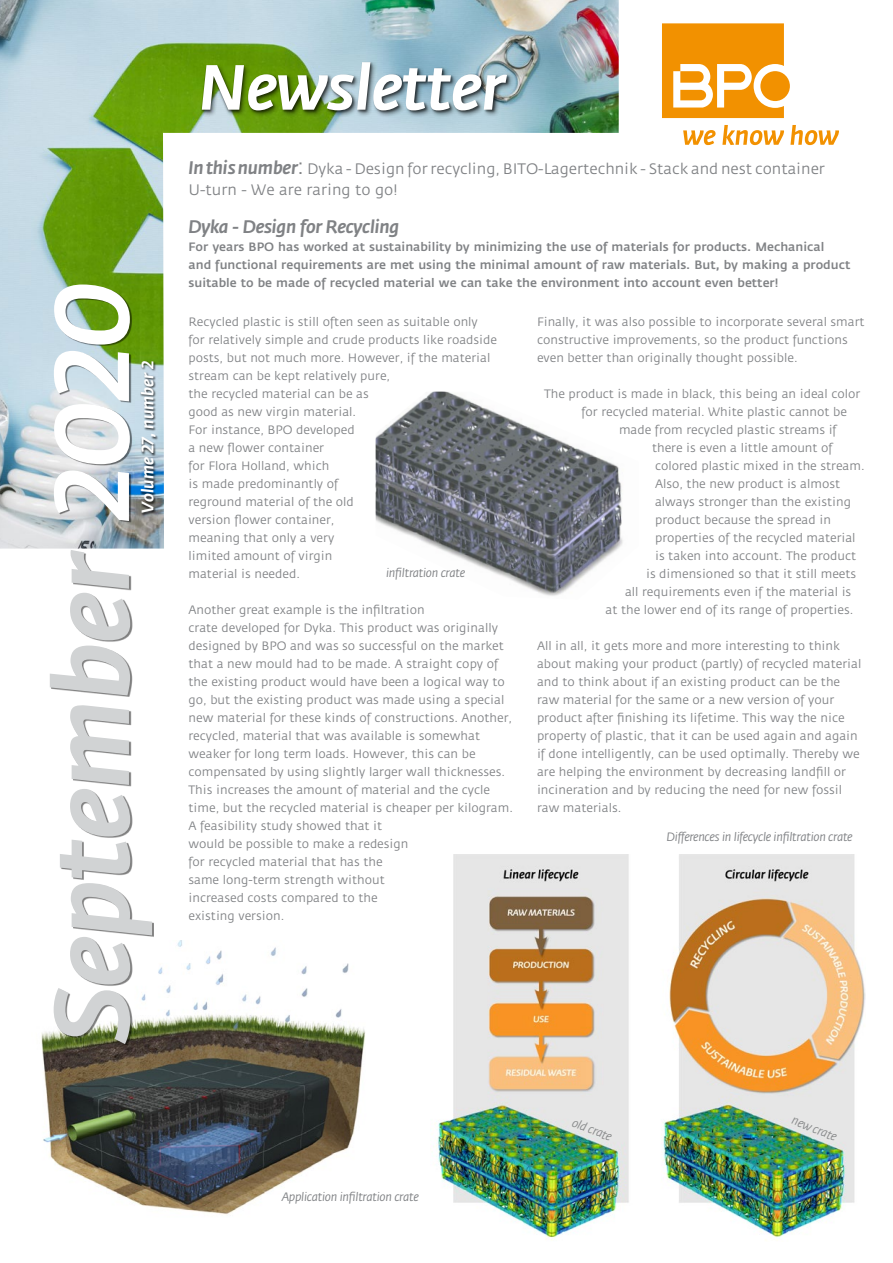
<style>
.page{position:relative;width:893px;height:1263px;background:#fff}
.page>*{position:absolute;margin:0;border:0;box-sizing:border-box;transform-origin:0 0}
.t1{font:italic 500 105px "Fedra Sans";color:#d1d3d4}
.t2{font:italic 500 63px "Fedra Sans";color:#fff}
.t3{font:italic 500 18px "Fedra Sans";letter-spacing:-.01em;color:#808285}
.t4{font:italic 500 16.5px "Fedra Sans";letter-spacing:.005em;color:#fff}
.t5{font:15px/21px "Fedra Sans";color:#808285}
.t6{font:12px/18px "Fedra Sans";color:#808285}
.t7{font:500 12px/18px "Fedra Sans";color:#808285}
.t8{font:italic 12px "Fedra Sans";letter-spacing:-.025em;color:#808285}
.t9{font:italic 12px "Fedra Sans";color:#888a8b}
.s1{color:#fff}
.s2{font-weight:500;font-style:italic;font-size:18px}
.s3{font-size:21px}
</style>
<div class="page">
<div style="left:760px;top:71px;width:30px;height:30px;background:#f29100;border-radius:50%"></div>
<svg style="left:662px;top:23px;width:122px;height:95px"></svg>
<svg style="left:683px;top:130px;width:33px;height:15px"></svg>
<svg style="left:722px;top:125px;width:62px;height:20px"></svg>
<svg style="left:790px;top:125px;width:49px;height:20px"></svg>
<img style="left:0;top:0;width:619px;height:549px">
<div style="left:140px;top:360px;width:19px;height:156px;background:#000;opacity:.75"></div>
<div style="left:200px;top:61px;width:315px;height:57px;background:#000;opacity:.49"></div>
<img style="left:376px;top:392px;width:247px;height:204px">
<img style="left:41px;top:940px;width:324px;height:275px">
<img style="left:433px;top:854px;width:432px;height:386px">
<div style="left:51px;top:285px;width:103px;height:760px;background:#000;opacity:.5"></div>
<p class="t1" style="left:33px;top:1042px;width:762px;rotate:-90deg">September <span class="s1">2020</span></p>
<p class="t4" style="left:139px;top:513px;width:154px;rotate:-90deg">Volume 27, number 2</p>
<p class="t2" style="left:199px;top:52px;width:307px">Newsletter</p>
<p class="t5" style="left:189px;top:159px;width:638px"><span class="s2">In this number</span><span class="s3">:</span> Dyka - Design for recycling, BITO-Lagertechnik - Stack and nest container<br>U-turn - We are raring to go!</p>
<p class="t3" style="left:189px;top:217px;width:212px">Dyka - Design for Recycling</p>
<p class="t7" style="left:189px;top:239px;width:663px">For years BPO has worked at sustainability by minimizing the use of materials for products. Mechanical<br>and functional requirements are met using the minimal amount of raw materials. But, by making a product suitable to be made of recycled material we can take the environment into account even better!</p>
<p class="t6" style="left:189px;top:313px;width:310px">Recycled plastic is still often seen as suitable only<br>for relatively simple and crude products like roadside posts, but not much more. However, if the material stream can be kept relatively pure,<br>the recycled material can be as<br>good as new virgin material.<br>For instance, BPO developed<br>a new flower container<br>for Flora Holland, which<br>is made predominantly of<br>reground material of the old<br>version flower container,<br>meaning that only a very<br>limited amount of virgin<br>material is needed.</p>
<p class="t6" style="left:189px;top:601px;width:326px">Another great example is the infiltration<br>crate developed for Dyka. This product was originally designed by BPO and was so successful on the market that a new mould had to be made. A straight copy of the existing product would have been a logical way to go, but the existing product was made using a special new material for these kinds of constructions. Another, recycled, material that was available is somewhat weaker for long term loads. However, this can be compensated by using slightly larger wall thicknesses.<br>This increases the amount of material and the cycle time, but the recycled material is cheaper per kilogram.<br>A feasibility study showed that it<br>would be possible to make a redesign<br>for recycled material that has the<br>same long-term strength without<br>increased costs compared to the<br>existing version.</p>
<p class="t8" style="left:386px;top:566px;width:81px">infiltration crate</p>
<p class="t6" style="left:537px;top:313px;width:329px">Finally, it was also possible to incorporate several smart constructive improvements, so the product functions even better than originally thought possible.</p>
<p class="t6" style="left:544px;top:385px;width:318px">The product is made in black, this being an ideal color</p>
<p class="t6" style="left:582px;top:403px;width:267px">for recycled material. White plastic cannot be</p>
<p class="t6" style="left:619px;top:421px;width:219px">made from recycled plastic streams if</p>
<p class="t6" style="left:652px;top:439px;width:182px">there is even a little amount of</p>
<p class="t6" style="left:655px;top:457px;width:211px">colored plastic mixed in the stream.</p>
<p class="t6" style="left:655px;top:475px;width:187px">Also, the new product is almost</p>
<p class="t6" style="left:655px;top:493px;width:197px">always stronger than the existing</p>
<p class="t6" style="left:655px;top:511px;width:177px">product because the spread in</p>
<p class="t6" style="left:655px;top:529px;width:202px">properties of the recycled material</p>
<p class="t6" style="left:655px;top:547px;width:203px">is taken into account. The product</p>
<p class="t6" style="left:646px;top:565px;width:212px">is dimensioned so that it still meets</p>
<p class="t6" style="left:625px;top:583px;width:228px">all requirements even if the material is</p>
<p class="t6" style="left:606px;top:601px;width:249px">at the lower end of its range of properties.</p>
<p class="t6" style="left:537px;top:637px;width:326px">All in all, it gets more and more interesting to think about making your product (partly) of recycled material and to think about if an existing product can be the raw material for the same or a new version of your product after finishing its lifetime. This way the nice property of plastic, that it can be used again and again if done intelligently, can be used optimally. Thereby we are helping the environment by decreasing landfill or incineration and by reducing the need for new fossil raw materials.</p>
<p class="t8" style="left:666px;top:831px;width:188px">Differences in lifecycle infiltration crate</p>
<p class="t8" style="left:282px;top:1190px;width:138px">Application infiltration crate</p>
<p class="t9" style="left:575px;top:1116px;width:43px;rotate:22deg">old crate</p>
<p class="t9" style="left:795px;top:1114px;width:49px;rotate:22deg">new crate</p>
</div>
